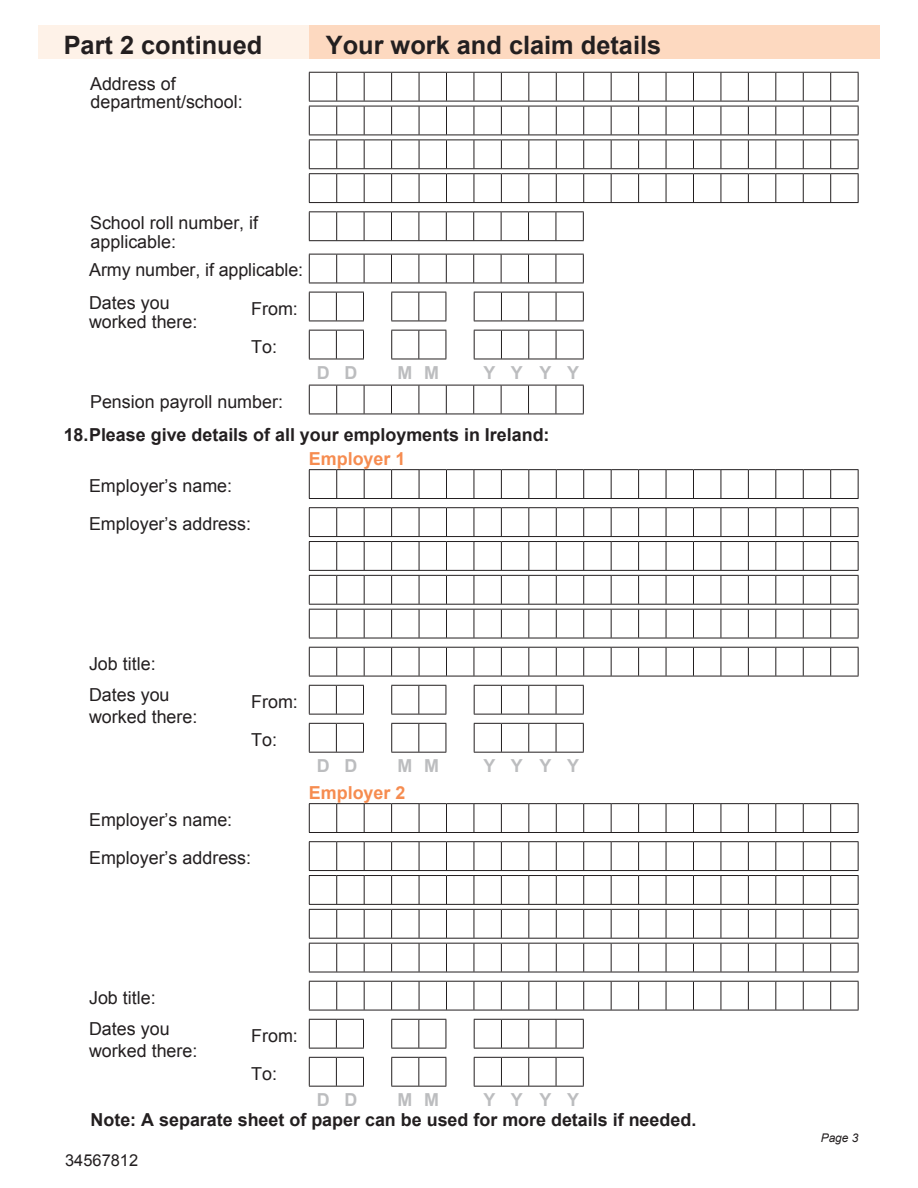
<style>
.page{position:relative;width:918px;height:1188px;background:#fff}
.page>*{position:absolute;margin:0;border:0;box-sizing:border-box;transform-origin:0 0}
.t1{font:700 25.35px "Arial";color:#231f20}
.t2{font:17.85px/38.1px "Arial";color:#231f20}
.t3{font:700 17.85px "Arial";color:#231f20}
.t4{font:700 17.85px "Arial";color:#bcbdbf}
.t5{font:700 17.85px "Arial";color:#f68c50}
.t6{font:16.35px "Arial";color:#231f20}
.t7{font:italic 12px "Arial";color:#231f20}
</style>
<div class="page">
<div style="left:309px;top:25px;width:571px;height:34px;background:#fdd9c0"></div>
<div style="left:38px;top:25px;width:271px;height:34px;background:#fef2e8"></div>
<svg style="left:309px;top:330px;width:55px;height:29px"></svg>
<hr style="left:309px;top:359px;width:55px;height:1px;background:#231f20">
<svg style="left:391px;top:330px;width:56px;height:29px"></svg>
<hr style="left:391px;top:359px;width:55px;height:1px;background:#231f20">
<svg style="left:474px;top:330px;width:110px;height:29px"></svg>
<hr style="left:474px;top:359px;width:110px;height:1px;background:#231f20">
<svg style="left:309px;top:292px;width:55px;height:29px"></svg>
<hr style="left:309px;top:321px;width:55px;height:1px;background:#231f20">
<svg style="left:391px;top:292px;width:56px;height:29px"></svg>
<hr style="left:391px;top:321px;width:55px;height:1px;background:#231f20">
<svg style="left:474px;top:292px;width:110px;height:29px"></svg>
<hr style="left:474px;top:321px;width:110px;height:1px;background:#231f20">
<svg style="left:309px;top:211px;width:275px;height:29px"></svg>
<hr style="left:309px;top:240px;width:275px;height:1px;background:#231f20">
<svg style="left:309px;top:385px;width:275px;height:29px"></svg>
<hr style="left:309px;top:414px;width:275px;height:1px;background:#231f20">
<svg style="left:309px;top:254px;width:275px;height:29px"></svg>
<hr style="left:309px;top:283px;width:275px;height:1px;background:#231f20">
<svg style="left:309px;top:469px;width:550px;height:29px"></svg>
<hr style="left:309px;top:498px;width:550px;height:1px;background:#231f20">
<svg style="left:309px;top:647px;width:550px;height:29px"></svg>
<hr style="left:309px;top:676px;width:550px;height:1px;background:#231f20">
<svg style="left:309px;top:723px;width:55px;height:29px"></svg>
<hr style="left:309px;top:752px;width:55px;height:1px;background:#231f20">
<svg style="left:391px;top:723px;width:56px;height:29px"></svg>
<hr style="left:391px;top:752px;width:55px;height:1px;background:#231f20">
<svg style="left:474px;top:723px;width:110px;height:29px"></svg>
<hr style="left:474px;top:752px;width:110px;height:1px;background:#231f20">
<svg style="left:309px;top:685px;width:55px;height:29px"></svg>
<hr style="left:309px;top:714px;width:55px;height:1px;background:#231f20">
<svg style="left:391px;top:685px;width:56px;height:29px"></svg>
<hr style="left:391px;top:714px;width:55px;height:1px;background:#231f20">
<svg style="left:474px;top:685px;width:110px;height:29px"></svg>
<hr style="left:474px;top:714px;width:110px;height:1px;background:#231f20">
<svg style="left:309px;top:803px;width:550px;height:29px"></svg>
<hr style="left:309px;top:832px;width:550px;height:1px;background:#231f20">
<svg style="left:309px;top:981px;width:550px;height:29px"></svg>
<hr style="left:309px;top:1010px;width:550px;height:1px;background:#231f20">
<svg style="left:309px;top:1057px;width:55px;height:29px"></svg>
<hr style="left:309px;top:1086px;width:55px;height:1px;background:#231f20">
<svg style="left:391px;top:1057px;width:56px;height:29px"></svg>
<hr style="left:391px;top:1086px;width:55px;height:1px;background:#231f20">
<svg style="left:474px;top:1057px;width:110px;height:29px"></svg>
<hr style="left:474px;top:1086px;width:110px;height:1px;background:#231f20">
<svg style="left:309px;top:1019px;width:55px;height:29px"></svg>
<hr style="left:309px;top:1048px;width:55px;height:1px;background:#231f20">
<svg style="left:391px;top:1019px;width:56px;height:29px"></svg>
<hr style="left:391px;top:1048px;width:55px;height:1px;background:#231f20">
<svg style="left:474px;top:1019px;width:110px;height:29px"></svg>
<hr style="left:474px;top:1048px;width:110px;height:1px;background:#231f20">
<svg style="left:309px;top:72px;width:550px;height:130px"></svg>
<hr style="left:309px;top:202px;width:550px;height:1px;background:#231f20">
<svg style="left:309px;top:507px;width:550px;height:131px"></svg>
<hr style="left:309px;top:638px;width:550px;height:1px;background:#231f20">
<svg style="left:309px;top:841px;width:550px;height:131px"></svg>
<hr style="left:309px;top:972px;width:550px;height:1px;background:#231f20">
<h1 class="t1" style="left:64px;top:31px;width:200px">Part 2 continued</h1>
<h1 class="t1" style="left:326px;top:31px;width:337px">Your work and claim details</h1>
<p class="t2" style="left:90px;top:74px;width:154px;line-height:18.6px">Address of department/school:</p>
<p class="t2" style="left:90px;top:214px;width:170px;line-height:18.6px">School roll number, if applicable:</p>
<p class="t2" style="left:89px;top:251px;width:215px">Army number, if applicable:</p>
<p class="t2" style="left:89px;top:294px;width:110px;line-height:18.6px">Dates you worked there:</p>
<p class="t2" style="left:251px;top:289px;width:48px">From:<br>To:</p>
<p class="t2" style="left:90px;top:382px;width:194px">Pension payroll number:</p>
<p class="t4" style="left:317px;top:362px;width:42px">D D</p>
<p class="t4" style="left:398px;top:362px;width:43px">M M</p>
<p class="t4" style="left:484px;top:362px;width:97px">Y Y Y Y</p>
<p class="t3" style="left:64px;top:425px;width:487px">18. Please give details of all your employments in Ireland:</p>
<p class="t2" style="left:89px;top:467px;width:164px">Employer’s name:<br>Employer’s address:</p>
<p class="t5" style="left:309px;top:448px;width:98px">Employer 1</p>
<p class="t2" style="left:89px;top:644px;width:68px">Job title:</p>
<p class="t2" style="left:89px;top:684px;width:110px;line-height:21.5px">Dates you worked there:</p>
<p class="t2" style="left:251px;top:682px;width:48px">From:<br>To:</p>
<p class="t2" style="left:89px;top:801px;width:164px">Employer’s name:<br>Employer’s address:</p>
<p class="t4" style="left:317px;top:756px;width:42px">D D</p>
<p class="t4" style="left:398px;top:756px;width:43px">M M</p>
<p class="t4" style="left:484px;top:756px;width:97px">Y Y Y Y</p>
<p class="t5" style="left:309px;top:782px;width:98px">Employer 2</p>
<p class="t2" style="left:89px;top:978px;width:68px">Job title:</p>
<p class="t2" style="left:89px;top:1018px;width:110px;line-height:21.5px">Dates you worked there:</p>
<p class="t2" style="left:251px;top:1016px;width:48px">From:<br>To:</p>
<p class="t4" style="left:317px;top:1090px;width:42px">D D</p>
<p class="t4" style="left:398px;top:1090px;width:43px">M M</p>
<p class="t4" style="left:484px;top:1090px;width:97px">Y Y Y Y</p>
<p class="t3" style="left:91px;top:1110px;width:607px">Note: A separate sheet of paper can be used for more details if needed.</p>
<p class="t6" style="left:65px;top:1152px;width:74px">34567812</p>
<p class="t7" style="left:821px;top:1131px;width:39px">Page 3</p>
</div>
